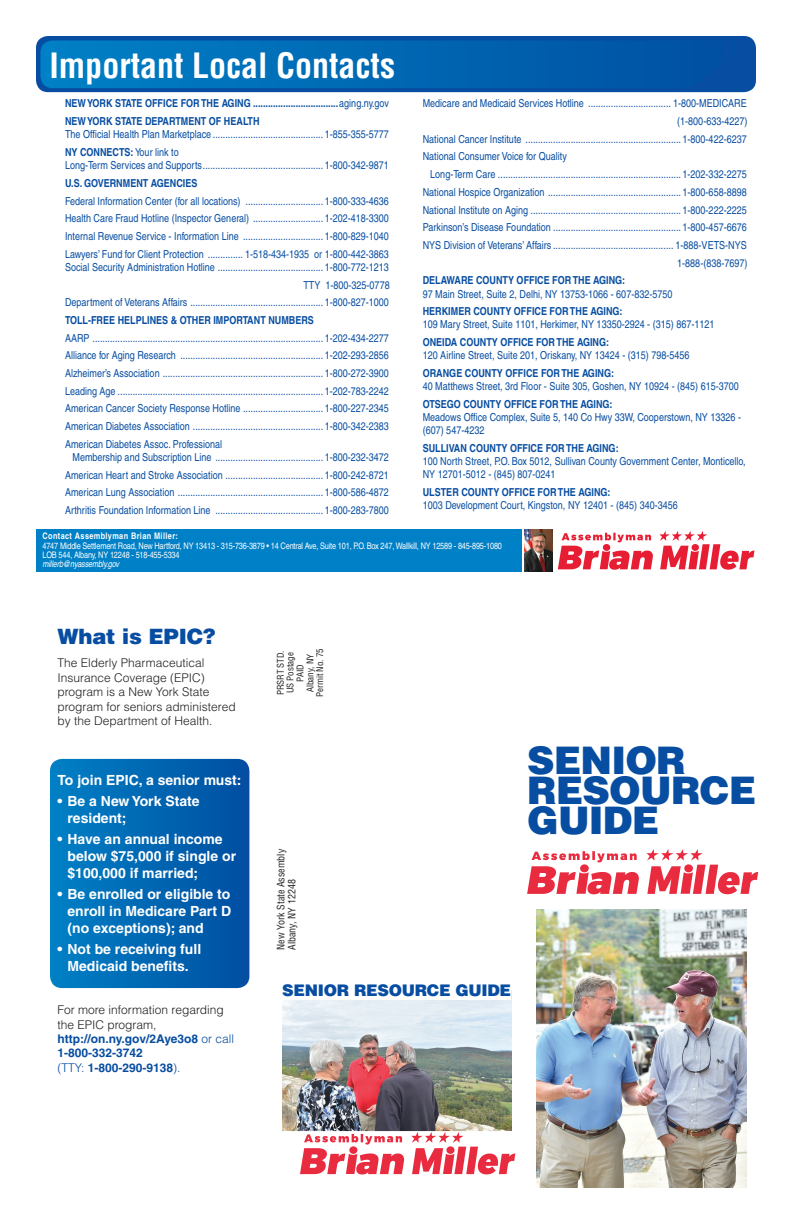
<style>
.page{position:relative;width:792px;height:1224px;background:#fff}
.page>*{position:absolute;margin:0;border:0;box-sizing:border-box;transform-origin:0 0}
.t1{font:900 38px/30px "Helvetica";letter-spacing:-.02em;color:#074da1}
.Pa30{font:700 condensed 34px "Helvetica";color:#fff}
.t2{font:900 21.1px "Helvetica";letter-spacing:-.01em;color:#074da1}
.t3{font:900 16px "Helvetica";letter-spacing:-.02em;color:#074da1}
.t4{font:700 14px/16.8px "Helvetica";color:#fff}
.t5{font:300 12px/14.4px "Helvetica";color:#231f20}
.t6{font:700 12px/14.4px "Helvetica";color:#074da1}
.t7{font:condensed 11px/13.2px "Helvetica";color:#074da1}
.t8{font:700 condensed 11px "Helvetica";color:#074da1}
.t9{font:condensed 10px "Helvetica";color:#231f20}
.t10{font:condensed 9px "Helvetica";letter-spacing:-.02em;color:#fff}
.t11{font:condensed 9px "Helvetica";color:#231f20}
.t12{font:700 condensed 9px "Helvetica";letter-spacing:.04em;color:#fff}
.t13{font:italic condensed 9px "Helvetica";letter-spacing:-.02em;color:#fff}
.s1{font-weight:400}
.s2{font-weight:700}
.s3{font-weight:300;color:#231f20}
.s4{font-weight:300}
</style>
<div class="page">
<img style="left:282px;top:1000px;width:229px;height:132px">
<div style="left:36px;top:36px;width:720px;height:56px;background:#074da1;border-radius:12px"></div>
<svg style="left:50px;top:759px;width:199px;height:229px;background:#0067b3"></svg>
<svg style="left:40px;top:40px;width:577px;height:48px"></svg>
<img style="left:537px;top:909px;width:210px;height:278px">
<img style="left:300px;top:1132px;width:216px;height:43px">
<div style="left:36px;top:529px;width:485px;height:43px;background:#0080c6"></div>
<img style="left:524px;top:529px;width:28px;height:43px">
<img style="left:557px;top:531px;width:198px;height:39px">
<img style="left:527px;top:849px;width:232px;height:46px">
<p class="Pa30" style="left:49px;top:44px;width:347px">Important Local Contacts</p>
<p class="t8" style="left:65px;top:97px;width:326px">NEW YORK STATE OFFICE FOR THE AGING ..................................<span class="s1">aging.ny.gov</span></p>
<p class="t7" style="left:65px;top:115px;width:326px"><span class="s2">NEW YORK STATE DEPARTMENT OF HEALTH<br></span>The Official Health Plan Marketplace ............................................ 1-855-355-5777</p>
<p class="t7" style="left:65px;top:145px;width:326px"><span class="s2">NY CONNECTS:</span> Your link to<br>Long-Term Services and Supports................................................ 1-800-342-9871</p>
<p class="t8" style="left:65px;top:176px;width:134px">U.S. GOVERNMENT AGENCIES</p>
<p class="t7" style="left:65px;top:194px;width:326px">Federal Information Center (for all locations) ............................... 1-800-333-4636</p>
<p class="t7" style="left:65px;top:212px;width:326px">Health Care Fraud Hotline (Inspector General) ............................ 1-202-418-3300</p>
<p class="t7" style="left:65px;top:229px;width:326px">Internal Revenue Service - Information Line ................................ 1-800-829-1040</p>
<p class="t7" style="left:65px;top:247px;width:326px">Lawyers’ Fund for Client Protection .............. 1-518-434-1935 or 1-800-442-3863<br>Social Security Administration Hotline .......................................... 1-800-772-1213</p>
<p class="t7" style="left:303px;top:278px;width:88px">TTY 1-800-325-0778</p>
<p class="t7" style="left:65px;top:296px;width:326px">Department of Veterans Affairs ..................................................... 1-800-827-1000</p>
<p class="t8" style="left:65px;top:313px;width:250px">TOLL-FREE HELPLINES &amp; OTHER IMPORTANT NUMBERS</p>
<p class="t7" style="left:65px;top:331px;width:326px">AARP ............................................................................................ 1-202-434-2277</p>
<p class="t7" style="left:65px;top:349px;width:326px">Alliance for Aging Research ......................................................... 1-202-293-2856</p>
<p class="t7" style="left:65px;top:367px;width:326px">Alzheimer’s Association ................................................................ 1-800-272-3900</p>
<p class="t7" style="left:65px;top:384px;width:326px">Leading Age .................................................................................. 1-202-783-2242</p>
<p class="t7" style="left:65px;top:402px;width:326px">American Cancer Society Response Hotline ................................ 1-800-227-2345</p>
<p class="t7" style="left:65px;top:420px;width:326px">American Diabetes Association .................................................... 1-800-342-2383</p>
<p class="t7" style="left:73px;top:437px;width:318px;text-indent:-8px">American Diabetes Assoc. Professional<br>Membership and Subscription Line ........................................... 1-800-232-3472</p>
<p class="t7" style="left:65px;top:468px;width:326px">American Heart and Stroke Association ....................................... 1-800-242-8721</p>
<p class="t7" style="left:65px;top:486px;width:326px">American Lung Association .......................................................... 1-800-586-4872</p>
<p class="t7" style="left:65px;top:504px;width:326px">Arthritis Foundation Information Line ........................................... 1-800-283-7800</p>
<p class="t7" style="left:423px;top:97px;width:326px">Medicare and Medicaid Services Hotline ................................. 1-800-MEDICARE</p>
<p class="t7" style="left:677px;top:115px;width:72px">(1-800-633-4227)</p>
<p class="t7" style="left:423px;top:132px;width:326px">National Cancer Institute .............................................................. 1-800-422-6237</p>
<p class="t7" style="left:423px;top:150px;width:146px">National Consumer Voice for Quality</p>
<p class="t7" style="left:430px;top:168px;width:318px">Long-Term Care ......................................................................... 1-202-332-2275</p>
<p class="t7" style="left:423px;top:185px;width:326px">National Hospice Organization ..................................................... 1-800-658-8898</p>
<p class="t7" style="left:423px;top:203px;width:326px">National Institute on Aging ............................................................ 1-800-222-2225</p>
<p class="t7" style="left:423px;top:221px;width:326px">Parkinson’s Disease Foundation ................................................... 1-800-457-6676</p>
<p class="t7" style="left:423px;top:238px;width:326px">NYS Division of Veterans’ Affairs ................................................ 1-888-VETS-NYS</p>
<p class="t7" style="left:677px;top:256px;width:72px">1-888-(838-7697)</p>
<p class="t7" style="left:423px;top:274px;width:251px"><span class="s2">DELAWARE COUNTY OFFICE FOR THE AGING:<br></span>97 Main Street, Suite 2, Delhi, NY 13753-1066 - 607-832-5750</p>
<p class="t7" style="left:423px;top:305px;width:293px"><span class="s2">HERKIMER COUNTY OFFICE FOR THE AGING:<br></span>109 Mary Street, Suite 1101, Herkimer, NY 13350-2924 - (315) 867-1121</p>
<p class="t7" style="left:423px;top:336px;width:268px"><span class="s2">ONEIDA COUNTY OFFICE FOR THE AGING:<br></span>120 Airline Street, Suite 201, Oriskany, NY 13424 - (315) 798-5456</p>
<p class="t7" style="left:423px;top:367px;width:318px"><span class="s2">ORANGE COUNTY OFFICE FOR THE AGING:<br></span>40 Matthews Street, 3rd Floor - Suite 305, Goshen, NY 10924 - (845) 615-3700</p>
<p class="t7" style="left:423px;top:397px;width:320px"><span class="s2">OTSEGO COUNTY OFFICE FOR THE AGING:<br></span>Meadows Office Complex, Suite 5, 140 Co Hwy 33W, Cooperstown, NY 13326 - (607) 547-4232</p>
<p class="t7" style="left:423px;top:442px;width:324px"><span class="s2">SULLIVAN COUNTY OFFICE FOR THE AGING:<br></span>100 North Street, P.O. Box 5012, Sullivan County Government Center, Monticello,<br>NY 12701-5012 - (845) 807-0241</p>
<p class="t8" style="left:423px;top:486px;width:189px">ULSTER COUNTY OFFICE FOR THE AGING:</p>
<p class="t7" style="left:423px;top:499px;width:257px">1003 Development Court, Kingston, NY 12401 - (845) 340-3456</p>
<p class="t12" style="left:42px;top:530px;width:137px">Contact Assemblyman Brian Miller:</p>
<p class="t10" style="left:42px;top:541px;width:461px">4747 Middle Settlement Road, New Hartford, NY 13413 - 315-736-3879 • 14 Central Ave, Suite 101, P.O. Box 247, Wallkill, NY 12589 - 845-895-1080</p>
<p class="t10" style="left:42px;top:550px;width:139px">LOB 544, Albany, NY 12248 - 518-455-5334</p>
<p class="t13" style="left:42px;top:559px;width:78px">millerb@nyassembly.gov</p>
<p class="t2" style="left:58px;top:623px;width:160px">What is EPIC?</p>
<p class="t5" style="left:58px;top:656px;width:180px">The Elderly Pharmaceutical<br>Insurance Coverage (EPIC) program is a New York State program for seniors administered by the Department of Health.</p>
<p class="t4" style="left:58px;top:772px;width:185px">To join EPIC, a senior must:</p>
<p class="t4" style="left:68px;top:793px;width:134px;text-indent:-10px">• Be a New York State resident;</p>
<p class="t4" style="left:68px;top:831px;width:170px;text-indent:-10px">• Have an annual income below $75,000 if single or $100,000 if married;</p>
<p class="t4" style="left:68px;top:886px;width:165px;text-align:justify;text-indent:-10px">• Be enrolled or eligible to enroll in Medicare Part D (no exceptions); and</p>
<p class="t4" style="left:58px;top:941px;width:145px;text-align:center">• Not be receiving full<br>Medicaid benefits.</p>
<p class="t6" style="left:58px;top:1003px;width:178px"><span class="s3">For more information regarding the EPIC program, </span>http://on.ny.gov/2Aye3o8 <span class="s4">or call<br></span>1-800-332-3742<br><span class="s4">(TTY:</span> 1-800-290-9138<span class="s4">).</span></p>
<p class="t11" style="left:275px;top:695px;width:46px;rotate:-90deg">PRSRT STD.</p>
<p class="t11" style="left:285px;top:693px;width:43px;rotate:-90deg">US Postage</p>
<p class="t11" style="left:295px;top:682px;width:19px;rotate:-90deg">PAID</p>
<p class="t11" style="left:304px;top:692px;width:40px;rotate:-90deg">Albany, NY</p>
<p class="t11" style="left:314px;top:697px;width:51px;rotate:-90deg">Permit No. 75</p>
<p class="t9" style="left:275px;top:950px;width:102px;rotate:-90deg">New York State Assembly</p>
<p class="t9" style="left:286px;top:950px;width:72px;rotate:-90deg">Albany, NY 12248</p>
<p class="t3" style="left:282px;top:979px;width:230px">SENIOR RESOURCE GUIDE</p>
<p class="t1" style="left:527px;top:744px;width:230px">SENIOR<br>RESOURCE<br>GUIDE</p>
</div>
